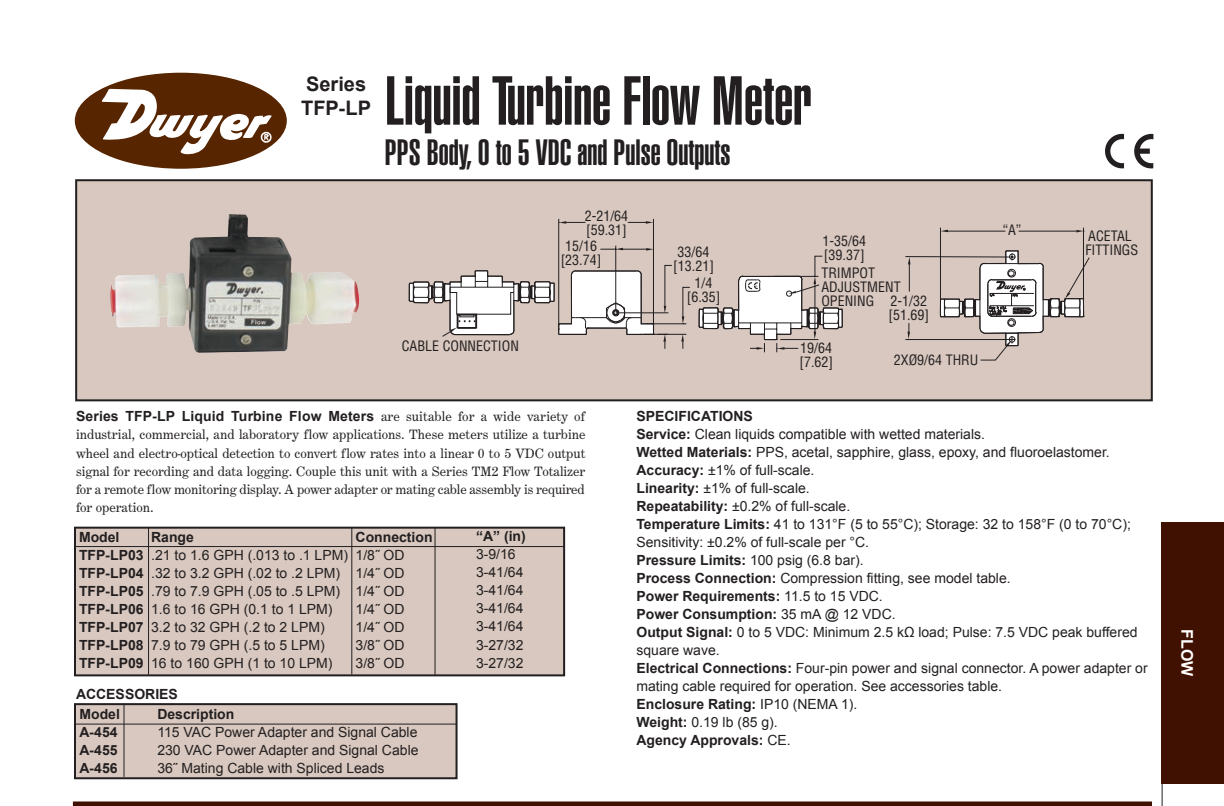
<style>
.page{position:relative;width:1224px;height:806px;background:#fff}
.page>*{position:absolute;margin:0;border:0;box-sizing:border-box;transform-origin:0 0}
.t1{font:900 extra-condensed 68px "Helvetica";color:#231f20}
.t2{font:900 extra-condensed 36px "Helvetica";color:#231f20}
.t3{font:700 20px/24px "Arial";color:#231f20}
.t4{font:700 16px "Arial";color:#fff}
.t5{font:14px/18px "Arial";color:#231f20}
.t6{font:14px/18px "Century Expanded T";letter-spacing:-.01em;color:#231f20;text-align:justify}
.t7{font:700 14px/18px "Arial";color:#231f20}
.t8{font:condensed 14px/14px "Helvetica";color:#231f20}
.s1{font-family:"Century Expanded T";font-weight:400}
.s2{font-weight:700}
</style>
<div class="page">
<div style="left:1162px;top:522px;width:62px;height:261px;background:#401000"></div>
<div style="left:77px;top:181px;width:1074px;height:218px;background:#d8c8bf"></div>
<div style="left:75px;top:179px;width:1078px;height:222px;border:2px solid #231f20"></div>
<div style="left:75px;top:704px;width:382px;height:74px;background:#d8c8bf"></div>
<div style="left:74px;top:703px;width:384px;height:76px;border:2px solid #231f20"></div>
<div style="left:75px;top:527px;width:489px;height:148px;background:#d8c8bf"></div>
<div style="left:74px;top:526px;width:491px;height:150px;border:2px solid #231f20"></div>
<div style="left:75px;top:73px;width:212px;height:96px;background:#572500;border-radius:50%"></div>
<svg style="left:102px;top:89px;width:170px;height:66px"></svg>
<img style="left:110px;top:214px;width:249px;height:139px">
<svg style="left:1134px;top:134px;width:19px;height:34px"></svg>
<svg style="left:1105px;top:134px;width:19px;height:34px"></svg>
<div style="left:73px;top:801px;width:1079px;height:5px;background:#401000"></div>
<hr style="left:905px;top:339px;width:103px;height:1px;background:#231f20">
<hr style="left:905px;top:256px;width:103px;height:1px;background:#231f20">
<hr style="left:1019px;top:231px;width:57px;height:1px;background:#231f20">
<hr style="left:948px;top:231px;width:57px;height:1px;background:#231f20">
<hr style="left:1083px;top:228px;width:1px;height:85px;background:#231f20">
<hr style="left:940px;top:228px;width:1px;height:85px;background:#231f20">
<hr style="left:558px;top:219px;width:1px;height:106px;background:#231f20">
<hr style="left:653px;top:219px;width:1px;height:111px;background:#231f20">
<svg style="left:908px;top:257px;width:2px;height:34px"></svg>
<svg style="left:908px;top:323px;width:2px;height:16px"></svg>
<svg style="left:941px;top:230px;width:7px;height:2px"></svg>
<svg style="left:1076px;top:230px;width:7px;height:2px"></svg>
<svg style="left:939px;top:250px;width:151px;height:111px"></svg>
<svg style="left:408px;top:221px;width:435px;height:131px"></svg>
<hr style="left:75px;top:546px;width:490px;height:1px;background:#231f20">
<hr style="left:148px;top:527px;width:1px;height:147px;background:#231f20">
<hr style="left:351px;top:527px;width:1px;height:147px;background:#231f20">
<hr style="left:124px;top:704px;width:1px;height:73px;background:#231f20">
<hr style="left:74px;top:723px;width:383px;height:1px;background:#231f20">
<hr style="left:435px;top:528px;width:1px;height:147px;background:#231f20">
<svg style="left:1162px;top:783px;width:62px;height:23px"></svg>
<h3 class="t3" style="left:301px;top:72px;width:72px">Series<br>TFP-LP</h3>
<h1 class="t1" style="left:385px;top:76px;width:429px">Liquid Turbine Flow Meter</h1>
<h2 class="t2" style="left:385px;top:139px;width:347px">PPS Body, 0 to 5 VDC and Pulse Outputs</h2>
<p class="t8" style="left:402px;top:339px;width:119px">CABLE CONNECTION</p>
<p class="t8" style="left:585px;top:209px;width:45px">2-21/64 [59.31]</p>
<p class="t8" style="left:561px;top:239px;width:42px;text-align:center">15/16 [23.74]</p>
<p class="t8" style="left:673px;top:245px;width:42px;text-align:center">33/64 [13.21]</p>
<p class="t8" style="left:687px;top:276px;width:35px;text-align:center">1/4 [6.35]</p>
<p class="t8" style="left:823px;top:235px;width:45px">1-35/64 [39.37]</p>
<p class="t8" style="left:821px;top:266px;width:81px">TRIMPOT<br>ADJUSTMENT<br>OPENING</p>
<p class="t8" style="left:888px;top:294px;width:42px">2-1/32 [51.69]</p>
<p class="t8" style="left:799px;top:341px;width:35px">19/64 [7.62]</p>
<p class="t8" style="left:894px;top:353px;width:86px">2XØ9/64 THRU</p>
<p class="t8" style="left:1003px;top:223px;width:20px">“A”</p>
<p class="t8" style="left:1085px;top:229px;width:54px">ACETAL<br>FITTINGS</p>
<p class="t7" style="left:76px;top:407px;width:511px">Series TFP-LP Liquid Turbine Flow Meters <span class="s1">are suitable for a wide variety of</span></p>
<p class="t6" style="left:76px;top:425px;width:511px">industrial, commercial, and laboratory flow applications. These meters utilize a turbine wheel and electro-optical detection to convert flow rates into a linear 0 to 5 VDC output signal for recording and data logging. Couple this unit with a Series TM2 Flow Totalizer for a remote flow monitoring display. A power adapter or mating cable assembly is required for operation.</p>
<p class="t7" style="left:79px;top:528px;width:66px">Model<br>TFP-LP03<br>TFP-LP04<br>TFP-LP05<br>TFP-LP06<br>TFP-LP07<br>TFP-LP08<br>TFP-LP09</p>
<p class="t7" style="left:151px;top:528px;width:44px">Range</p>
<p class="t5" style="left:151px;top:546px;width:198px">.21 to 1.6 GPH (.013 to .1 LPM) .32 to 3.2 GPH (.02 to .2 LPM) .79 to 7.9 GPH (.05 to .5 LPM)<br>1.6 to 16 GPH (0.1 to 1 LPM)<br>3.2 to 32 GPH (.2 to 2 LPM)<br>7.9 to 79 GPH (.5 to 5 LPM)<br>16 to 160 GPH (1 to 10 LPM)</p>
<p class="t7" style="left:76px;top:685px;width:103px">ACCESSORIES</p>
<p class="t7" style="left:356px;top:528px;width:78px">Connection</p>
<p class="t5" style="left:356px;top:546px;width:51px;text-align:justify">1/8˝ OD 1/4˝ OD 1/4˝ OD 1/4˝ OD 1/4˝ OD 3/8˝ OD 3/8˝ OD</p>
<p class="t7" style="left:79px;top:705px;width:42px">Model<br>A-454<br>A-455<br>A-456</p>
<p class="t7" style="left:157px;top:704px;width:79px">Description</p>
<p class="t5" style="left:157px;top:722px;width:263px;text-align:justify">115 VAC Power Adapter and Signal Cable 230 VAC Power Adapter and Signal Cable 36˝ Mating Cable with Spliced Leads</p>
<p class="t7" style="left:476px;top:527px;width:51px">“A” (in)</p>
<p class="t5" style="left:476px;top:545px;width:49px">3-9/16<br>3-41/64<br>3-41/64<br>3-41/64<br>3-41/64<br>3-27/32<br>3-27/32</p>
<p class="t5" style="left:636px;top:407px;width:513px"><span class="s2">SPECIFICATIONS<br>Service:</span> Clean liquids compatible with wetted materials.<br><span class="s2">Wetted Materials:</span> PPS, acetal, sapphire, glass, epoxy, and fluoroelastomer.<br><span class="s2">Accuracy:</span> ±1% of full-scale.<br><span class="s2">Linearity:</span> ±1% of full-scale.<br><span class="s2">Repeatability:</span> ±0.2% of full-scale.<br><span class="s2">Temperature Limits:</span> 41 to 131°F (5 to 55°C); Storage: 32 to 158°F (0 to 70°C); Sensitivity: ±0.2% of full-scale per °C.<br><span class="s2">Pressure Limits:</span> 100 psig (6.8 bar).<br><span class="s2">Process Connection:</span> Compression fitting, see model table.<br><span class="s2">Power Requirements:</span> 11.5 to 15 VDC.<br><span class="s2">Power Consumption:</span> 35 mA @ 12 VDC.<br><span class="s2">Output Signal:</span> 0 to 5 VDC: Minimum 2.5 kΩ load; Pulse: 7.5 VDC peak buffered square wave.<br><span class="s2">Electrical Connections:</span> Four-pin power and signal connector. A power adapter or mating cable required for operation. See accessories table.<br><span class="s2">Enclosure Rating:</span> IP10 (NEMA 1).<br><span class="s2">Weight:</span> 0.19 lb (85 g).<br><span class="s2">Agency Approvals:</span> CE.</p>
<p class="t4" style="left:1196px;top:629px;width:49px;rotate:90deg">FLOW</p>
</div>
